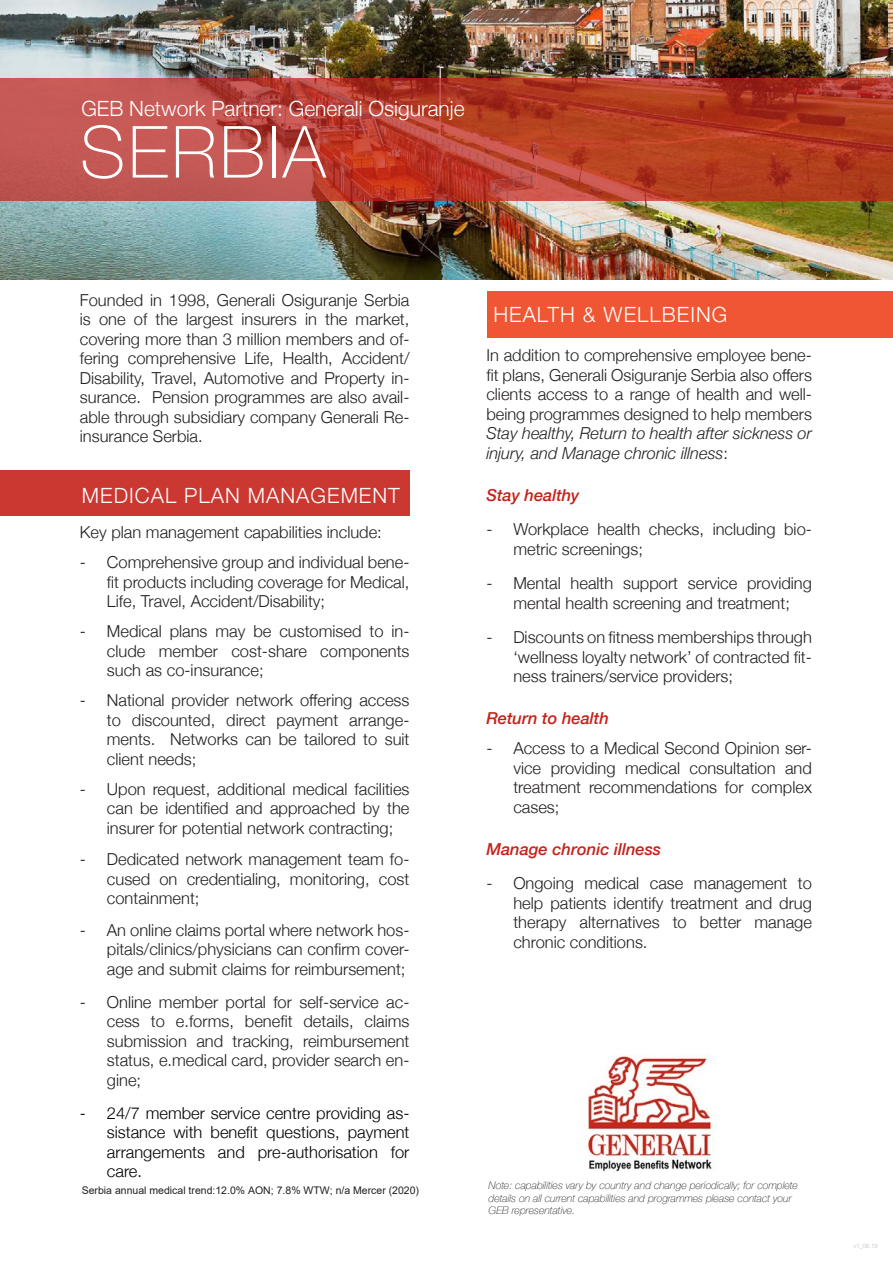
<style>
.page{position:relative;width:893px;height:1263px;background:#fff}
.page>*{position:absolute;margin:0;border:0;box-sizing:border-box;transform-origin:0 0}
.t1{font:100 72px "Helvetica Neue";letter-spacing:.04em;color:#fff}
.t2{font:300 21px "Helvetica Neue";letter-spacing:.05em;color:#fff}
.t3{font:300 21px "Helvetica Neue";color:#fff}
.t4{font:300 16.5px/19.5px "Helvetica Neue";color:#231f20;text-align:justify}
.t5{font:300 16.5px/19.5px "Helvetica Neue";color:#000;text-align:justify}
.t6{font:italic 500 16.5px "Helvetica Neue";color:#c5221a}
.t7{font:italic 100 10.5px/12.6px "Helvetica Neue";color:#231f20}
.t8{font:10.5px "Arial";color:#231f20}
.t9{font:300 6px "Helvetica";color:#bcbdc0}
.s1{font-style:italic}
</style>
<div class="page">
<img style="left:0;top:0;width:893px;height:279px">
<svg style="left:0;top:79px;width:893px;height:122px;background:#b84434"></svg>
<img style="left:587px;top:1055px;width:128px;height:117px">
<div style="left:0;top:470px;width:410px;height:45px;background:#ca3831"></div>
<div style="left:487px;top:291px;width:406px;height:46px;background:#f05633"></div>
<p class="t3" style="left:81px;top:92px;width:385px">GEB Network Partner: Generali Osiguranje</p>
<p class="t1" style="left:80px;top:97px;width:247px">SERBIA</p>
<p class="t4" style="left:80px;top:289px;width:331px">Founded in 1998, Generali Osiguranje Serbia is one of the largest insurers in the market, covering more than 3 million members and of&shy;fering comprehensive Life, Health, Accident/ Disability, Travel, Automotive and Property in&shy;surance. Pension programmes are also avail&shy;able through subsidiary company Generali Re&shy;insurance Serbia.</p>
<p class="t2" style="left:82px;top:478px;width:319px">MEDICAL PLAN MANAGEMENT</p>
<p class="t4" style="left:80px;top:521px;width:303px">Key plan management capabilities include:</p>
<p class="t4" style="left:107px;top:551px;width:304px;text-indent:-27px">- Comprehensive group and individual bene&shy;fit products including coverage for Medical, Life, Travel, Accident/Disability;</p>
<p class="t4" style="left:107px;top:620px;width:304px;text-indent:-27px">- Medical plans may be customised to in&shy;clude member cost-share components such as co-insurance;</p>
<p class="t4" style="left:107px;top:689px;width:304px;text-indent:-27px">- National provider network offering access to discounted, direct payment arrange&shy;ments. Networks can be tailored to suit client needs;</p>
<p class="t4" style="left:107px;top:778px;width:304px;text-indent:-27px">- Upon request, additional medical facilities can be identified and approached by the insurer for potential network contracting;</p>
<p class="t4" style="left:107px;top:848px;width:304px;text-indent:-27px">- Dedicated network management team fo&shy;cused on credentialing, monitoring, cost containment;</p>
<p class="t4" style="left:107px;top:919px;width:304px;text-indent:-27px">- An online claims portal where network hos&shy;pitals/clinics/physicians can confirm cover&shy;age and submit claims for reimbursement;</p>
<p class="t4" style="left:107px;top:991px;width:304px;text-indent:-27px">- Online member portal for self-service ac&shy;cess to e.forms, benefit details, claims submission and tracking, reimbursement status, e.medical card, provider search en&shy;gine;</p>
<p class="t5" style="left:107px;top:1102px;width:304px;text-indent:-27px">- 24/7 member service centre providing as&shy;sistance with benefit questions, payment arrangements and pre-authorisation for care.</p>
<p class="t2" style="left:493px;top:298px;width:236px">HEALTH &amp; WELLBEING</p>
<p class="t4" style="left:486px;top:344px;width:327px">In addition to comprehensive employee bene&shy;fit plans, Generali Osiguranje Serbia also offers clients access to a range of health and well&shy;being programmes designed to help members <span class="s1">Stay healthy, Return to health after sickness or injury, and Manage chronic illness</span>:</p>
<p class="t6" style="left:486px;top:481px;width:95px">Stay healthy</p>
<p class="t4" style="left:513px;top:518px;width:300px;text-indent:-27px">- Workplace health checks, including bio&shy;metric screenings;</p>
<p class="t4" style="left:486px;top:572px;width:327px;text-align:center">- Mental health support service providing mental health screening and treatment;</p>
<p class="t4" style="left:513px;top:626px;width:300px;text-indent:-27px">- Discounts on fitness memberships through ‘wellness loyalty network’ of contracted fit&shy;ness trainers/service providers;</p>
<p class="t6" style="left:486px;top:704px;width:124px">Return to health</p>
<p class="t4" style="left:513px;top:737px;width:300px;text-indent:-27px">- Access to a Medical Second Opinion ser&shy;vice providing medical consultation and treatment recommendations for complex cases;</p>
<p class="t6" style="left:486px;top:835px;width:176px">Manage chronic illness</p>
<p class="t4" style="left:513px;top:872px;width:300px;text-indent:-27px">- Ongoing medical case management to help patients identify treatment and drug therapy alternatives to better manage chronic conditions.</p>
<p class="t8" style="left:82px;top:1182px;width:339px">Serbia annual medical trend:12.0% AON; 7.8% WTW; n/a Mercer (2020)</p>
<p class="t7" style="left:489px;top:1179px;width:311px">Note: capabilities vary by country and change periodically; for complete details on all current capabilities and programmes please contact your<br>GEB representative.</p>
<p class="t9" style="left:854px;top:1241px;width:26px">v1_06.19</p>
</div>
